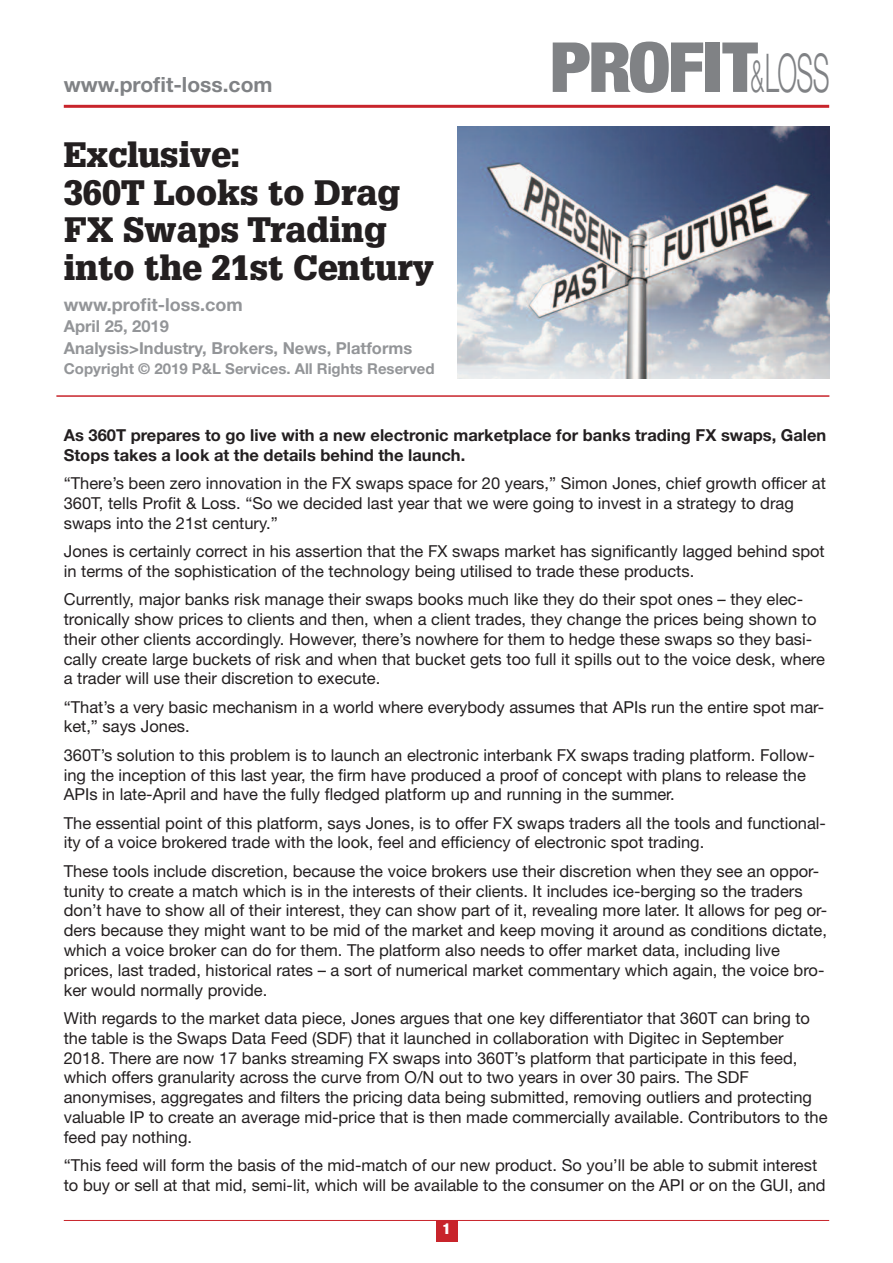
<style>
.page{position:relative;width:893px;height:1263px;background:#fff}
.page>*{position:absolute;margin:0;border:0;box-sizing:border-box;transform-origin:0 0}
.t1{font:900 condensed 69.15px "Helvetica Neue LT Std";letter-spacing:-.035em;color:#808285;scale:1.1 1}
.t2{font:900 34.5px/37.5px "Glypha LT Std";color:#231f20}
.t3{font:700 21px "Helvetica Neue LT Std";color:#808285}
.t4{font:700 18px "Helvetica Neue LT Std";color:#939598}
.t5{font:16.5px/19.8px "Helvetica Neue LT Std";color:#231f20}
.t6{font:700 16.5px/19.8px "Helvetica Neue LT Std";color:#231f20}
.t7{font:700 16.5px/21.1px "Helvetica Neue LT Std";color:#939598}
.t8{font:700 15px "Helvetica Neue LT Std";color:#939598}
.t9{font:900 condensed 15px "Helvetica Neue LT Std";color:#fff}
.s1{font-weight:300;font-stretch:normal;font-size:44.7px}
.s2{font-weight:300;font-stretch:normal;font-size:53.55px}
</style>
<div class="page">
<hr style="left:64px;top:105px;width:765px;height:3px;background:#c8242b">
<hr style="left:64px;top:1220px;width:765px;height:1px;background:#c8242b">
<div style="left:436px;top:1220px;width:21px;height:22px;background:#c8242b"></div>
<hr style="left:56px;top:395px;width:773px;height:2px;background:#c8242b">
<img style="left:457px;top:126px;width:372px;height:252px">
<p class="t3" style="left:64px;top:77px;width:210px">www.profit-loss.com</p>
<h2 class="t2" style="left:64px;top:138px;width:371px">Exclusive:<br>360T Looks to Drag<br>FX Swaps Trading into the 21st Century</h2>
<p class="t4" style="left:64px;top:298px;width:180px">www.profit-loss.com</p>
<p class="t7" style="left:64px;top:317px;width:350px">April 25, 2019<br>Analysis&gt;Industry, Brokers, News, Platforms</p>
<p class="t8" style="left:64px;top:363px;width:372px">Copyright © 2019 P&amp;L Services. All Rights Reserved</p>
<h1 class="t1" style="left:550px;top:43px;width:256px">PROFIT<span class="s1">&amp;</span><span class="s2">LOSS</span></h1>
<p class="t6" style="left:64px;top:427px;width:764px">As 360T prepares to go live with a new electronic marketplace for banks trading FX swaps, Galen<br>Stops takes a look at the details behind the launch.</p>
<p class="t5" style="left:64px;top:475px;width:764px">“There’s been zero innovation in the FX swaps space for 20 years,” Simon Jones, chief growth officer at<br>360T, tells Profit &amp; Loss. “So we decided last year that we were going to invest in a strategy to drag swaps into the 21st century.”</p>
<p class="t5" style="left:64px;top:543px;width:762px">Jones is certainly correct in his assertion that the FX swaps market has significantly lagged behind spot in terms of the sophistication of the technology being utilised to trade these products.</p>
<p class="t5" style="left:64px;top:591px;width:763px">Currently, major banks risk manage their swaps books much like they do their spot ones – they elec&shy;tronically show prices to clients and then, when a client trades, they change the prices being shown to their other clients accordingly. However, there’s nowhere for them to hedge these swaps so they basi&shy;cally create large buckets of risk and when that bucket gets too full it spills out to the voice desk, where a trader will use their discretion to execute.</p>
<p class="t5" style="left:64px;top:698px;width:762px">“That’s a very basic mechanism in a world where everybody assumes that APIs run the entire spot mar&shy;ket,” says Jones.</p>
<p class="t5" style="left:64px;top:747px;width:752px">360T’s solution to this problem is to launch an electronic interbank FX swaps trading platform. Follow&shy;ing the inception of this last year, the firm have produced a proof of concept with plans to release the<br>APIs in late-April and have the fully fledged platform up and running in the summer.</p>
<p class="t5" style="left:64px;top:814px;width:764px">The essential point of this platform, says Jones, is to offer FX swaps traders all the tools and functional&shy;ity of a voice brokered trade with the look, feel and efficiency of electronic spot trading.</p>
<p class="t5" style="left:64px;top:863px;width:765px">These tools include discretion, because the voice brokers use their discretion when they see an oppor&shy;tunity to create a match which is in the interests of their clients. It includes ice-berging so the traders don’t have to show all of their interest, they can show part of it, revealing more later. It allows for peg or&shy;ders because they might want to be mid of the market and keep moving it around as conditions dictate, which a voice broker can do for them. The platform also needs to offer market data, including live prices, last traded, historical rates – a sort of numerical market commentary which again, the voice bro&shy;ker would normally provide.</p>
<p class="t5" style="left:64px;top:1010px;width:765px">With regards to the market data piece, Jones argues that one key differentiator that 360T can bring to the table is the Swaps Data Feed (SDF) that it launched in collaboration with Digitec in September 2018. There are now 17 banks streaming FX swaps into 360T’s platform that participate in this feed, which offers granularity across the curve from O/N out to two years in over 30 pairs. The SDF anonymises, aggregates and filters the pricing data being submitted, removing outliers and protecting valuable IP to create an average mid-price that is then made commercially available. Contributors to the feed pay nothing.</p>
<p class="t5" style="left:64px;top:1157px;width:763px">“This feed will form the basis of the mid-match of our new product. So you’ll be able to submit interest to buy or sell at that mid, semi-lit, which will be available to the consumer on the API or on the GUI, and</p>
<p class="t9" style="left:443px;top:1223px;width:9px">1</p>
</div>
